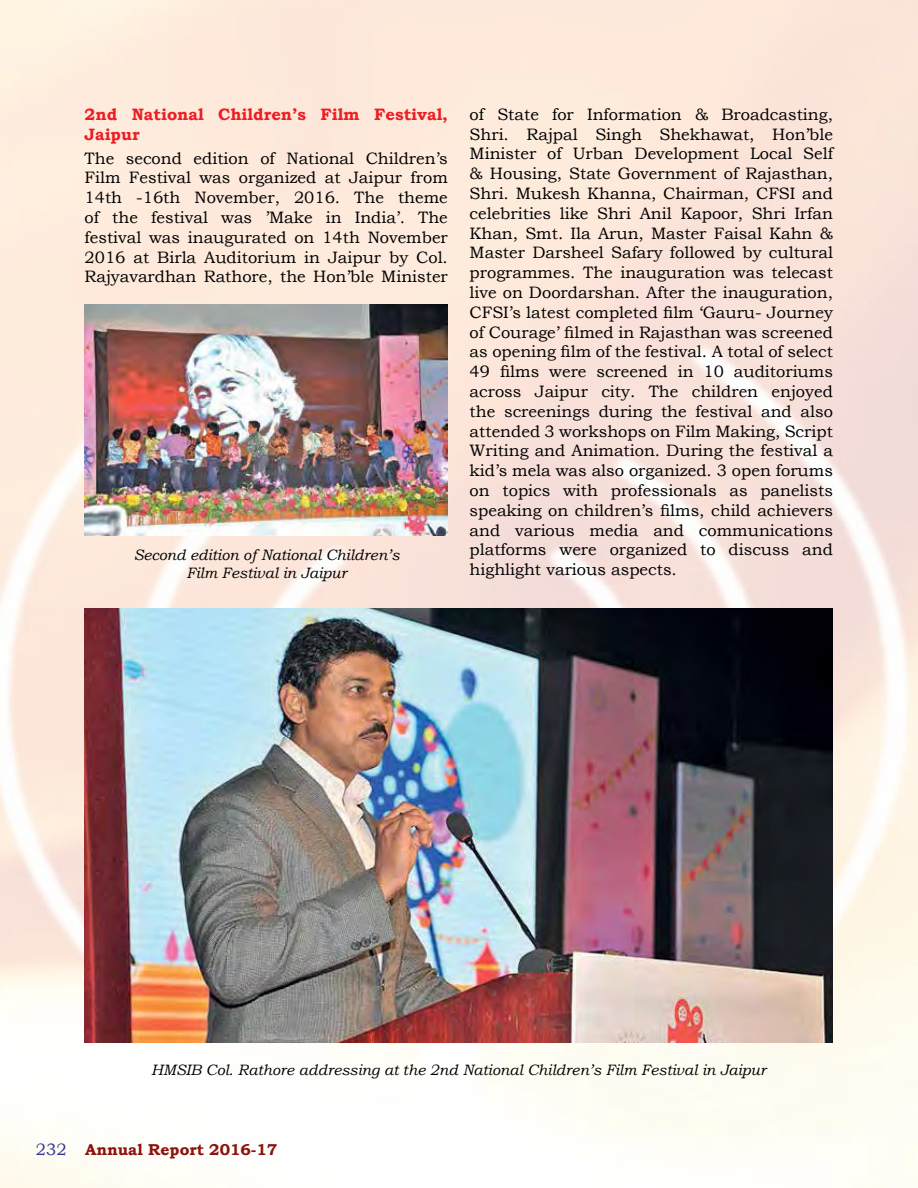
<style>
.page{position:relative;width:918px;height:1188px;background:#fff}
.page>*{position:absolute;margin:0;border:0;box-sizing:border-box;transform-origin:0 0}
.t1{font:16.5px/19.8px "Bookman Old Style";color:#000;text-align:justify}
.t2{font:700 16.5px/19.8px "Bookman Old Style";color:#ed1d24}
.t3{font:700 15.75px "Bookman Old Style";color:#8d120e}
.t4{font:italic 15px/18px "Bookman Old Style";color:#000;text-align:center}
.s1{font-weight:400;font-size:16.5px;color:#2e3092}
</style>
<div class="page">
<img style="left:0;top:0;width:918px;height:1188px">
<img style="left:85px;top:305px;width:363px;height:231px">
<img style="left:85px;top:608px;width:748px;height:434px">
<p class="t2" style="left:85px;top:104px;width:365px">2nd National Children’s Film Festival,<br>Jaipur</p>
<p class="t1" style="left:85px;top:148px;width:365px">The second edition of National Children’s Film Festival was organized at Jaipur from 14th -16th November, 2016. The theme of the festival was ’Make in India’. The festival was inaugurated on 14th November 2016 at Birla Auditorium in Jaipur by Col.<br>Rajyavardhan Rathore, the Hon’ble Minister</p>
<p class="t4" style="left:134px;top:545px;width:267px">Second edition of National Children’s<br>Film Festival in Jaipur</p>
<p class="t1" style="left:470px;top:104px;width:365px">of State for Information &amp; Broadcasting, Shri. Rajpal Singh Shekhawat, Hon’ble Minister of Urban Development Local Self &amp; Housing, State Government of Rajasthan, Shri. Mukesh Khanna, Chairman, CFSI and celebrities like Shri Anil Kapoor, Shri Irfan Khan, Smt. Ila Arun, Master Faisal Kahn &amp; Master Darsheel Safary followed by cultural programmes. The inauguration was telecast live on Doordarshan. After the inauguration, CFSI’s latest completed film ‘Gauru- Journey of Courage’ filmed in Rajasthan was screened as opening film of the festival. A total of select 49 films were screened in 10 auditoriums across Jaipur city. The children enjoyed the screenings during the festival and also attended 3 workshops on Film Making, Script Writing and Animation. During the festival a kid’s mela was also organized. 3 open forums on topics with professionals as panelists speaking on children’s films, child achievers and various media and communications platforms were organized to discuss and highlight various aspects.</p>
<p class="t4" style="left:151px;top:1060px;width:617px">HMSIB Col. Rathore addressing at the 2nd National Children’s Film Festival in Jaipur</p>
<p class="t3" style="left:36px;top:1138px;width:243px"><span class="s1">232</span> Annual Report 2016-17</p>
</div>
